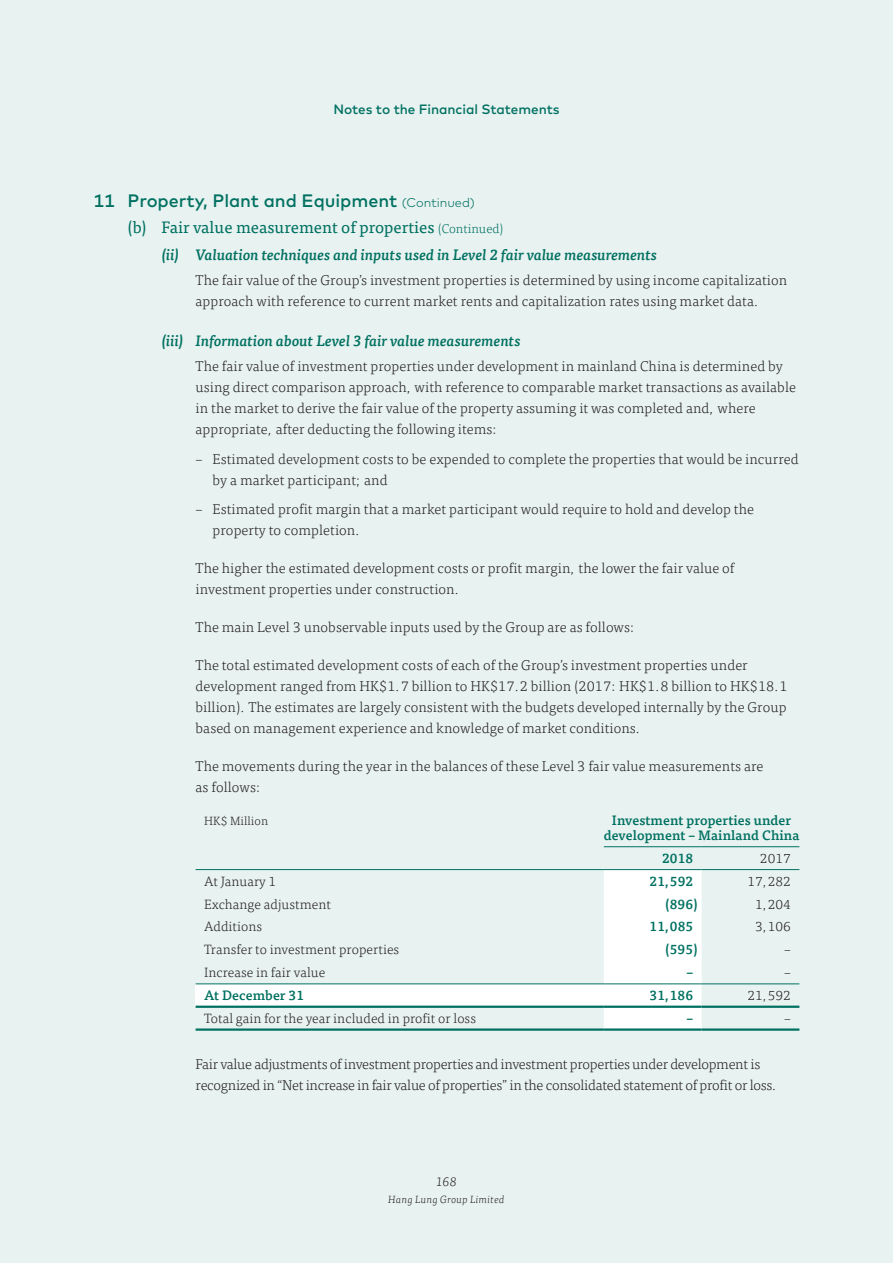
<style>
.page{position:relative;width:893px;height:1263px;background:#e8f2f1}
.page>*{position:absolute;margin:0;border:0;box-sizing:border-box;transform-origin:0 0}
.t1{font:500 18px "Mark OT";letter-spacing:-.005em;color:#007161}
.t2{font:16.5px "Tisa OT";color:#007161}
.t3{font:italic 500 15px "Tisa OT";color:#007161}
.t4{font:300 14.25px/21px "Tisa OT";letter-spacing:.005em;color:#231f20}
.t5{font:300 14.25px/21px "Tisa OT";letter-spacing:-.02em;color:#231f20}
.t6{font:300 13.5px "Tisa OT";letter-spacing:.005em;color:#231f20}
.t7{font:500 13.5px/15px "Tisa OT";letter-spacing:.005em;color:#007161;text-align:center}
.t8{font:500 13.5px "Mark OT";letter-spacing:-.005em;color:#007161}
.t9{font:italic 300 12.75px "Tisa OT";color:#231f20}
.t10{font:300 12px "Tisa OT";letter-spacing:.005em;color:#231f20}
.t11{font:italic 300 10.5px "Tisa OT";letter-spacing:.02em;color:#231f20}
.s1{font-weight:300;font-size:12.75px}
</style>
<div class="page">
<div style="left:604px;top:871px;width:98px;height:157px;background:#fff"></div>
<div style="left:196px;top:984px;width:408px;height:23px;background:#fff"></div>
<hr style="left:604px;top:869px;width:98px;height:1px;background:#007161">
<hr style="left:702px;top:869px;width:97px;height:1px;background:#007161">
<hr style="left:196px;top:869px;width:408px;height:1px;background:#007161">
<hr style="left:196px;top:983px;width:408px;height:1px;background:#007161">
<hr style="left:604px;top:983px;width:98px;height:1px;background:#007161">
<hr style="left:702px;top:983px;width:97px;height:1px;background:#007161">
<hr style="left:196px;top:1028px;width:408px;height:3px;background:#007161">
<hr style="left:604px;top:1028px;width:98px;height:3px;background:#007161">
<hr style="left:702px;top:1028px;width:97px;height:3px;background:#007161">
<hr style="left:196px;top:1005px;width:408px;height:3px;background:#007161">
<hr style="left:604px;top:1005px;width:98px;height:3px;background:#007161">
<hr style="left:702px;top:1005px;width:97px;height:3px;background:#007161">
<hr style="left:604px;top:846px;width:98px;height:1px;background:#007161">
<hr style="left:702px;top:846px;width:97px;height:1px;background:#007161">
<p class="t8" style="left:333px;top:100px;width:228px">Notes to the Financial Statements</p>
<p class="t1" style="left:94px;top:189px;width:383px">11 Property, Plant and Equipment <span class="s1">(Continued)</span></p>
<p class="t2" style="left:128px;top:218px;width:377px">(b) Fair value measurement of properties <span class="s1">(Continued)</span></p>
<p class="t3" style="left:162px;top:246px;width:497px">(ii) Valuation techniques and inputs used in Level 2 fair value measurements</p>
<p class="t4" style="left:196px;top:270px;width:593px">The fair value of the Group’s investment properties is determined by using income capitalization approach with reference to current market rents and capitalization rates using market data.</p>
<p class="t3" style="left:162px;top:332px;width:361px">(iii) Information about Level 3 fair value measurements</p>
<p class="t4" style="left:196px;top:356px;width:602px">The fair value of investment properties under development in mainland China is determined by using direct comparison approach, with reference to comparable market transactions as available in the market to derive the fair value of the property assuming it was completed and, where appropriate, after deducting the following items:</p>
<p class="t4" style="left:213px;top:448px;width:588px;text-indent:-17px">– Estimated development costs to be expended to complete the properties that would be incurred by a market participant; and</p>
<p class="t4" style="left:213px;top:499px;width:543px;text-indent:-17px">– Estimated profit margin that a market participant would require to hold and develop the property to completion.</p>
<p class="t4" style="left:196px;top:558px;width:540px">The higher the estimated development costs or profit margin, the lower the fair value of investment properties under construction.</p>
<p class="t4" style="left:196px;top:617px;width:441px">The main Level 3 unobservable inputs used by the Group are as follows:</p>
<p class="t4" style="left:196px;top:655px;width:593px">The total estimated development costs of each of the Group’s investment properties under development ranged from HK$1.7 billion to HK$17.2 billion (2017: HK$1.8 billion to HK$18.1 billion). The estimates are largely consistent with the budgets developed internally by the Group based on management experience and knowledge of market conditions.</p>
<p class="t4" style="left:196px;top:756px;width:569px">The movements during the year in the balances of these Level 3 fair value measurements are as follows:</p>
<p class="t10" style="left:204px;top:814px;width:65px">HK$ Million</p>
<p class="t7" style="left:604px;top:813px;width:197px">Investment properties under development – Mainland China</p>
<p class="t7" style="left:662px;top:851px;width:32px">2018</p>
<p class="t6" style="left:760px;top:850px;width:32px">2017</p>
<p class="t6" style="left:204px;top:873px;width:74px">At January 1</p>
<p class="t7" style="left:650px;top:874px;width:45px">21,592</p>
<p class="t6" style="left:747px;top:873px;width:45px">17,282</p>
<p class="t6" style="left:204px;top:896px;width:128px">Exchange adjustment</p>
<p class="t7" style="left:665px;top:897px;width:34px">(896)</p>
<p class="t6" style="left:755px;top:896px;width:37px">1,204</p>
<p class="t6" style="left:204px;top:919px;width:60px">Additions</p>
<p class="t7" style="left:650px;top:919px;width:45px">11,085</p>
<p class="t6" style="left:755px;top:919px;width:37px">3,106</p>
<p class="t6" style="left:204px;top:942px;width:197px">Transfer to investment properties</p>
<p class="t7" style="left:665px;top:942px;width:34px">(595)</p>
<p class="t6" style="left:784px;top:942px;width:8px">–</p>
<p class="t6" style="left:204px;top:965px;width:123px">Increase in fair value</p>
<p class="t7" style="left:686px;top:965px;width:8px">–</p>
<p class="t6" style="left:784px;top:965px;width:8px">–</p>
<p class="t7" style="left:204px;top:988px;width:102px">At December 31</p>
<p class="t7" style="left:650px;top:988px;width:45px">31,186</p>
<p class="t6" style="left:747px;top:987px;width:45px">21,592</p>
<p class="t6" style="left:204px;top:1010px;width:273px">Total gain for the year included in profit or loss</p>
<p class="t7" style="left:686px;top:1011px;width:8px">–</p>
<p class="t6" style="left:784px;top:1010px;width:8px">–</p>
<p class="t5" style="left:196px;top:1053px;width:583px">Fair value adjustments of investment properties and investment properties under development is recognized in “Net increase in fair value of properties” in the consolidated statement of profit or loss.</p>
<p class="t9" style="left:436px;top:1174px;width:23px">168</p>
<p class="t11" style="left:388px;top:1194px;width:118px">Hang Lung Group Limited</p>
</div>
